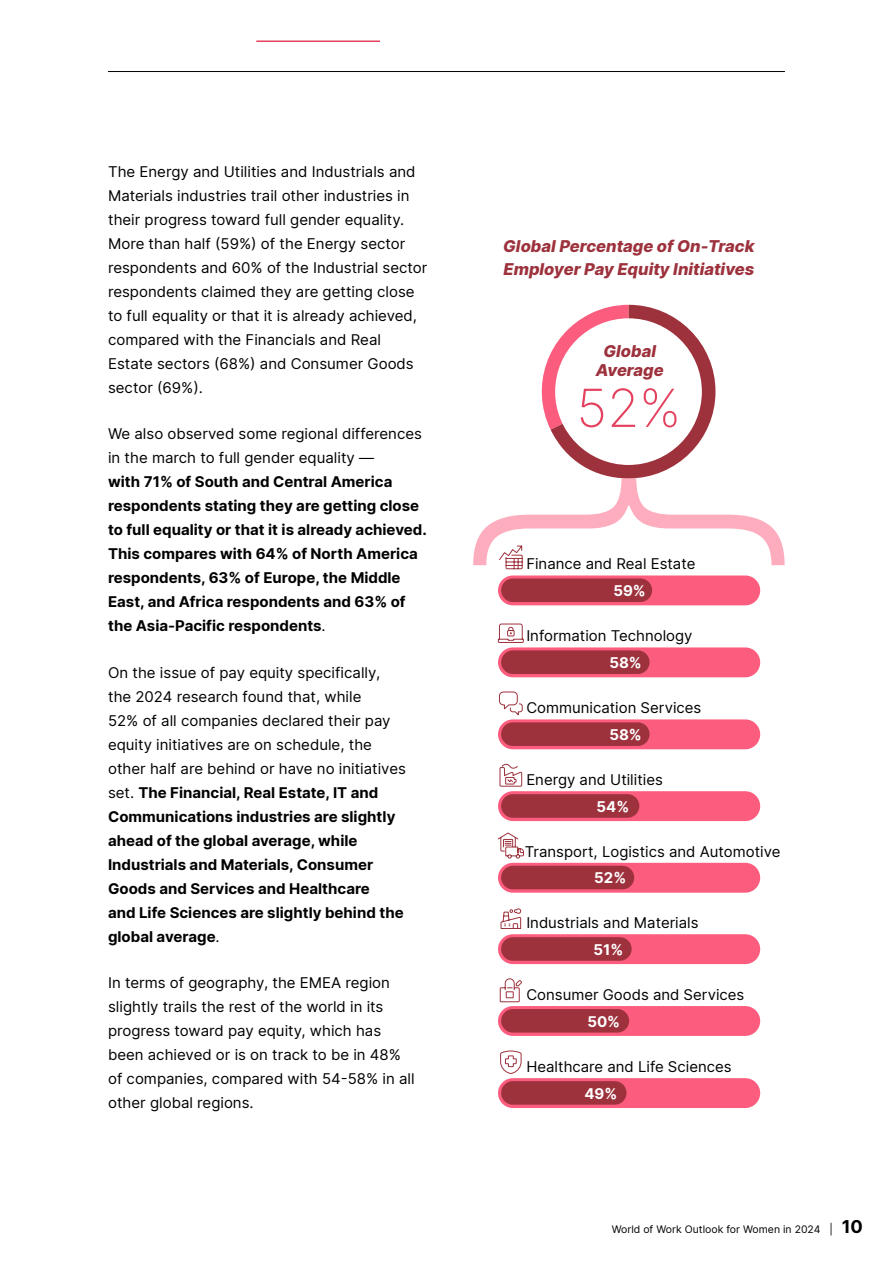
<style>
.page{position:relative;width:893px;height:1263px;background:#fff}
.page>*{position:absolute;margin:0;border:0;box-sizing:border-box;transform-origin:0 0}
.t1{font:200 52.5px "Inter";color:#e4415f}
.t2{font:italic 800 16.5px/22.5px "Inter";color:#9d323d}
.t3{font:15px/24px "Inter";color:#000}
.t4{font:700 15px/24px "Inter";color:#000}
.t5{font:700 15px "Inter";color:#fff}
.t6{font:10.5px "Inter";color:#000}
.s1{font-weight:400}
.s2{font-weight:700;font-size:18px}
</style>
<div class="page">
<hr style="left:108px;top:71px;width:676px;height:1px;background:#000">
<hr style="left:256px;top:40px;width:124px;height:2px;background:#e4415f">
<div style="left:498px;top:576px;width:262px;height:29px;background:#fc5c7d;border-radius:15px"></div>
<div style="left:501px;top:578px;width:151px;height:24px;background:#9d323d;border-radius:12px"></div>
<div style="left:498px;top:647px;width:262px;height:30px;background:#fc5c7d;border-radius:15px"></div>
<div style="left:501px;top:650px;width:148px;height:24px;background:#9d323d;border-radius:12px"></div>
<div style="left:498px;top:719px;width:262px;height:30px;background:#fc5c7d;border-radius:15px"></div>
<div style="left:501px;top:722px;width:148px;height:24px;background:#9d323d;border-radius:12px"></div>
<div style="left:498px;top:934px;width:262px;height:30px;background:#fc5c7d;border-radius:15px"></div>
<div style="left:501px;top:937px;width:130px;height:24px;background:#9d323d;border-radius:12px"></div>
<div style="left:498px;top:1006px;width:262px;height:30px;background:#fc5c7d;border-radius:15px"></div>
<div style="left:501px;top:1009px;width:128px;height:24px;background:#9d323d;border-radius:12px"></div>
<div style="left:498px;top:1078px;width:262px;height:30px;background:#fc5c7d;border-radius:15px"></div>
<div style="left:501px;top:1081px;width:125px;height:24px;background:#9d323d;border-radius:12px"></div>
<svg style="left:500px;top:1050px;width:22px;height:24px"></svg>
<svg style="left:473px;top:305px;width:311px;height:265px"></svg>
<svg style="left:499px;top:978px;width:23px;height:25px"></svg>
<svg style="left:500px;top:908px;width:21px;height:21px"></svg>
<div style="left:498px;top:791px;width:262px;height:30px;background:#fc5c7d;border-radius:15px"></div>
<div style="left:501px;top:794px;width:138px;height:24px;background:#9d323d;border-radius:12px"></div>
<div style="left:498px;top:863px;width:262px;height:30px;background:#fc5c7d;border-radius:15px"></div>
<div style="left:501px;top:866px;width:133px;height:23px;background:#9d323d;border-radius:12px"></div>
<svg style="left:497px;top:623px;width:27px;height:20px"></svg>
<svg style="left:498px;top:675px;width:25px;height:112px"></svg>
<svg style="left:497px;top:832px;width:27px;height:27px"></svg>
<p class="t3" style="left:108px;top:159px;width:321px">The Energy and Utilities and Industrials and Materials industries trail other industries in their progress toward full gender equality.<br>More than half (59%) of the Energy sector respondents and 60% of the Industrial sector respondents claimed they are getting close to full equality or that it is already achieved, compared with the Financials and Real Estate sectors (68%) and Consumer Goods sector (69%).</p>
<p class="t3" style="left:108px;top:421px;width:315px">We also observed some regional differences in the march to full gender equality —</p>
<p class="t4" style="left:108px;top:469px;width:320px">with 71% of South and Central America respondents stating they are getting close to full equality or that it is already achieved.<br>This compares with 64% of North America respondents, 63% of Europe, the Middle East, and Africa respondents and 63% of the Asia-Pacific respondents<span class="s1">.</span></p>
<p class="t4" style="left:108px;top:660px;width:299px"><span class="s1">On the issue of pay equity specifically, the 2024 research found that, while<br>52% of all companies declared their pay equity initiatives are on schedule, the other half are behind or have no initiatives set.</span> The Financial, Real Estate, IT and Communications industries are slightly ahead of the global average, while Industrials and Materials, Consumer Goods and Services and Healthcare<br>and Life Sciences are slightly behind the global average<span class="s1">.</span></p>
<p class="t3" style="left:108px;top:970px;width:308px">In terms of geography, the EMEA region slightly trails the rest of the world in its progress toward pay equity, which has been achieved or is on track to be in 48% of companies, compared with 54-58% in all other global regions.</p>
<p class="t2" style="left:503px;top:234px;width:253px">Global Percentage of On-Track<br>Employer Pay Equity Initiatives</p>
<p class="t2" style="left:596px;top:340px;width:69px;line-height:19.5px;text-align:center">Global<br>Average</p>
<h1 class="t1" style="left:576px;top:371px;width:106px">52%</h1>
<p class="t3" style="left:526px;top:551px;width:170px">Finance and Real Estate</p>
<p class="t5" style="left:613px;top:579px;width:34px">59%</p>
<p class="t3" style="left:526px;top:624px;width:168px">Information Technology</p>
<p class="t5" style="left:609px;top:651px;width:34px">58%</p>
<p class="t3" style="left:526px;top:696px;width:176px">Communication Services</p>
<p class="t5" style="left:609px;top:724px;width:34px">58%</p>
<p class="t3" style="left:526px;top:767px;width:138px">Energy and Utilities</p>
<p class="t5" style="left:596px;top:795px;width:34px">54%</p>
<p class="t3" style="left:525px;top:839px;width:257px">Transport, Logistics and Automotive</p>
<p class="t5" style="left:594px;top:867px;width:33px">52%</p>
<p class="t3" style="left:526px;top:910px;width:174px">Industrials and Materials</p>
<p class="t5" style="left:593px;top:938px;width:31px">51%</p>
<p class="t3" style="left:526px;top:982px;width:219px">Consumer Goods and Services</p>
<p class="t5" style="left:587px;top:1010px;width:34px">50%</p>
<p class="t3" style="left:526px;top:1054px;width:207px">Healthcare and Life Sciences</p>
<p class="t5" style="left:584px;top:1082px;width:34px">49%</p>
<p class="t6" style="left:611px;top:1222px;width:253px">World of Work Outlook for Women in 2024 | <span class="s2">10</span></p>
</div>
